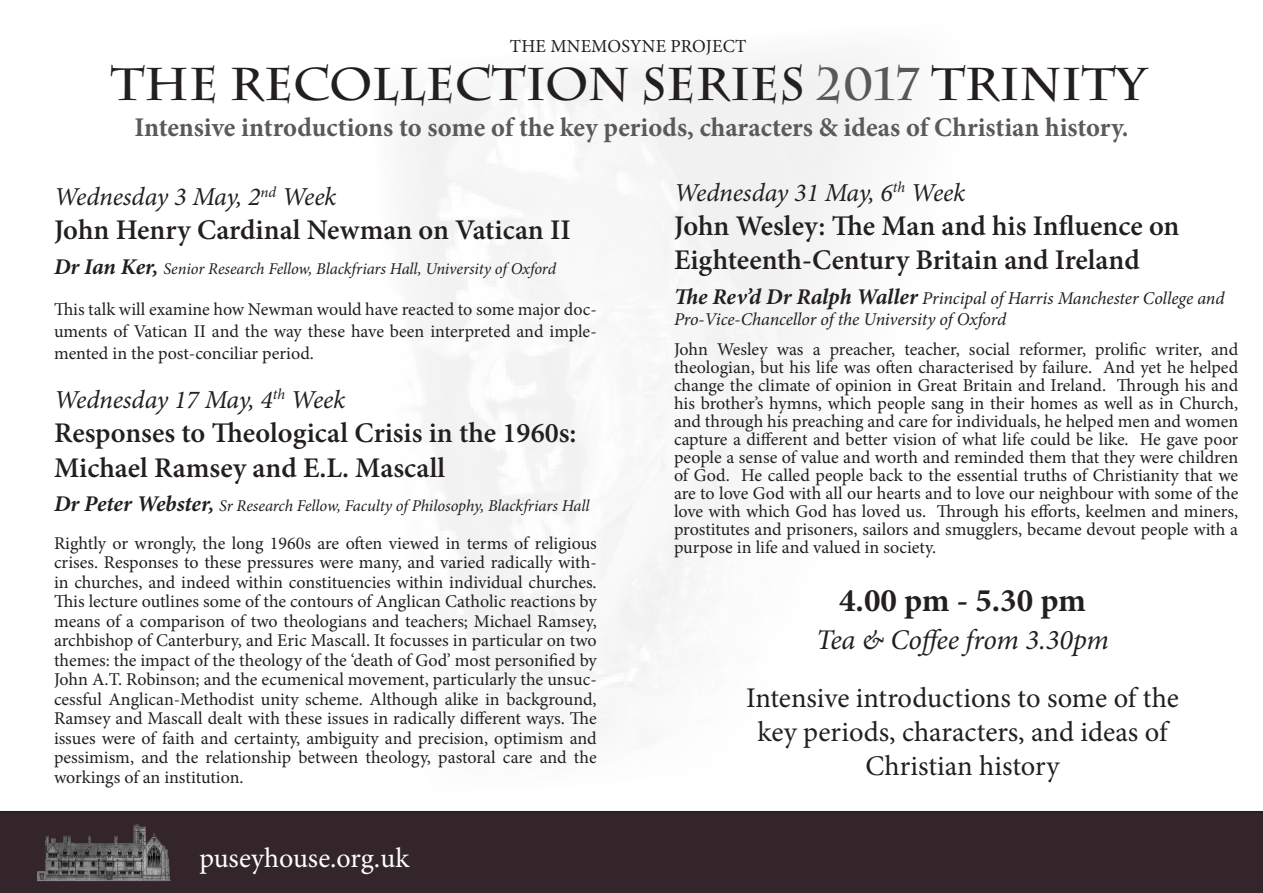
<style>
.page{position:relative;width:1263px;height:893px;background:#fff}
.page>*{position:absolute;margin:0;border:0;box-sizing:border-box;transform-origin:0 0}
.t1{font:700 45.9px "Charlemagne Std";color:#231f20}
.t2{font:700 33px "Minion Pro";letter-spacing:-.005em;color:#231f20}
.t3{font:600 28.5px/34.5px "Minion Pro";letter-spacing:-.005em;color:#231f20}
.t4{font:28.5px/34.2px "Minion Pro";letter-spacing:-.005em;color:#231f20;text-align:center}
.t5{font:italic 28.5px "Minion Pro";letter-spacing:-.005em;color:#231f20}
.t6{font:28.05px "Minion Pro";letter-spacing:-.005em;color:#fff}
.t7{font:700 27px "Minion Pro";color:#5a5a5d}
.t8{font:italic 25.8px "Minion Pro";letter-spacing:-.015em;color:#231f20}
.t9{font:18.3px "Minion Pro";letter-spacing:.01em;color:#231f20}
.t10{font:18px/19.5px "Minion Pro";color:#231f20;text-align:justify}
.t11{font:italic 18px/21.6px "Minion Pro";letter-spacing:-.005em;color:#231f20}
.t12{font:italic 16.5px "Minion Pro";letter-spacing:-.005em;color:#231f20}
.s1{color:#57585a}
.s2{font-weight:700;font-size:22.5px}
</style>
<div class="page">
<div style="left:0;top:811px;width:1263px;height:82px;background:#332529"></div>
<img style="left:37px;top:822px;width:134px;height:60px">
<svg style="left:364px;top:61px;width:670px;height:759px"></svg>
<p class="t9" style="left:510px;top:34px;width:238px">THE MNEMOSYNE PROJECT</p>
<p class="t1" style="left:110px;top:58px;width:1037px">THE RECOLLECTION SERIES <span class="s1">2017</span> TRINITY</p>
<p class="t7" style="left:134px;top:108px;width:995px">Intensive introductions to some of the key periods, characters &amp; ideas of Christian history.</p>
<p class="t8" style="left:54px;top:179px;width:284px">Wednesday 3 May, 2<sup>nd</sup> Week</p>
<p class="t3" style="left:54px;top:213px;width:518px">John Henry Cardinal Newman on Vatican II</p>
<p class="t12" style="left:54px;top:257px;width:504px"><span class="s2">Dr Ian Ker,</span> Senior Research Fellow, Blackfriars Hall, University of Oxford</p>
<p class="t10" style="left:54px;top:299px;width:544px;line-height:21.6px">This talk will examine how Newman would have reacted to some major doc&shy;uments of Vatican II and the way these have been interpreted and imple&shy;mented in the post-conciliar period.</p>
<p class="t8" style="left:54px;top:382px;width:293px">Wednesday 17 May, 4<sup>th</sup> Week</p>
<p class="t3" style="left:54px;top:415px;width:524px">Responses to Theological Crisis in the 1960s:<br>Michael Ramsey and E.L. Mascall</p>
<p class="t12" style="left:54px;top:494px;width:537px"><span class="s2">Dr Peter Webster,</span> Sr Research Fellow, Faculty of Philosophy, Blackfriars Hall</p>
<p class="t10" style="left:54px;top:533px;width:544px">Rightly or wrongly, the long 1960s are often viewed in terms of religious crises. Responses to these pressures were many, and varied radically with&shy;in churches, and indeed within constituencies within individual churches.<br>This lecture outlines some of the contours of Anglican Catholic reactions by means of a comparison of two theologians and teachers; Michael Ramsey, archbishop of Canterbury, and Eric Mascall. It focusses in particular on two themes: the impact of the theology of the ‘death of God’ most personified by John A.T. Robinson; and the ecumenical movement, particularly the unsuc&shy;cessful Anglican-Methodist unity scheme. Although alike in background, Ramsey and Mascall dealt with these issues in radically different ways. The issues were of faith and certainty, ambiguity and precision, optimism and pessimism, and the relationship between theology, pastoral care and the workings of an institution.</p>
<p class="t6" style="left:199px;top:839px;width:211px">puseyhouse.org.uk</p>
<p class="t8" style="left:674px;top:175px;width:293px">Wednesday 31 May, 6<sup>th</sup> Week</p>
<p class="t3" style="left:674px;top:208px;width:507px">John Wesley: The Man and his Influence on<br>Eighteenth-Century Britain and Ireland</p>
<p class="t11" style="left:674px;top:287px;width:552px"><span class="s2">The Rev’d Dr Ralph Waller</span> Principal of Harris Manchester College and<br>Pro-Vice-Chancellor of the University of Oxford</p>
<p class="t10" style="left:674px;top:340px;width:566px;line-height:18px">John Wesley was a preacher, teacher, social reformer, prolific writer, and theologian, but his life was often characterised by failure. And yet he helped change the climate of opinion in Great Britain and Ireland. Through his and his brother’s hymns, which people sang in their homes as well as in Church, and through his preaching and care for individuals, he helped men and women capture a different and better vision of what life could be like. He gave poor people a sense of value and worth and reminded them that they were children of God. He called people back to the essential truths of Christianity that we are to love God with all our hearts and to love our neighbour with some of the love with which God has loved us. Through his efforts, keelmen and miners, prostitutes and prisoners, sailors and smugglers, became devout people with a purpose in life and valued in society.</p>
<p class="t2" style="left:839px;top:578px;width:248px">4.00 pm - 5.30 pm</p>
<p class="t5" style="left:816px;top:621px;width:295px">Tea &amp; Coffee from 3.30pm</p>
<p class="t4" style="left:746px;top:681px;width:434px">Intensive introductions to some of the key periods, characters, and ideas of<br>Christian history</p>
</div>
